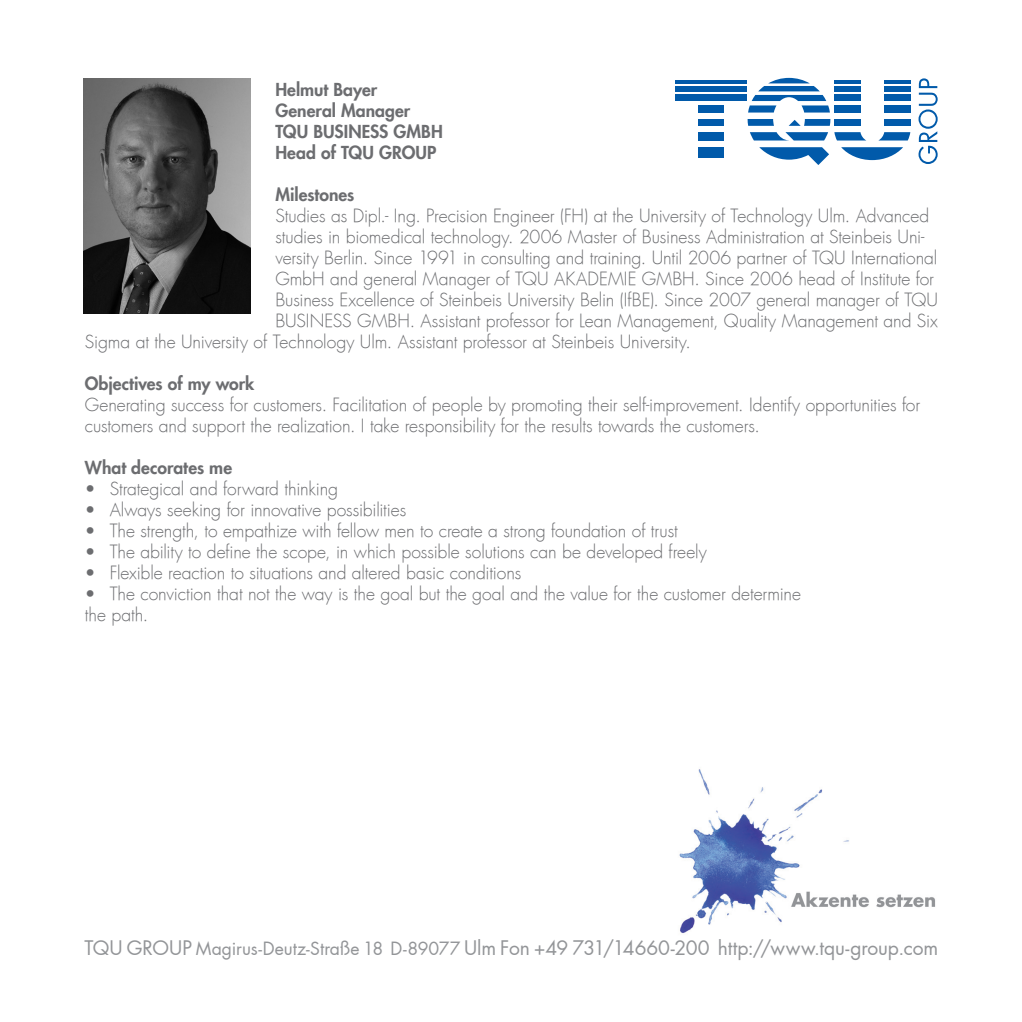
<style>
.page{position:relative;width:1022px;height:1022px;background:#fff}
.page>*{position:absolute;margin:0;border:0;box-sizing:border-box;transform-origin:0 0}
.t1{font:19.25px "Futura";letter-spacing:-.005em;color:#939598}
.t2{font:300 17.5px/21px "Futura";letter-spacing:-.005em;color:#6c6d70}
.t3{font:800 17.5px/21px "Futura LT";color:#6c6d70}
.s1{font-size:17.5px}
</style>
<div class="page">
<svg style="left:918px;top:78px;width:20px;height:86px"></svg>
<svg style="left:748px;top:78px;width:82px;height:35px"></svg>
<svg style="left:748px;top:119px;width:82px;height:7px"></svg>
<svg style="left:750px;top:132px;width:78px;height:9px"></svg>
<svg style="left:878px;top:132px;width:32px;height:9px"></svg>
<hr style="left:675px;top:80px;width:71px;height:3px;background:#015aaa">
<div style="left:675px;top:86px;width:71px;height:5px;background:#015aaa"></div>
<div style="left:675px;top:95px;width:71px;height:6px;background:#015aaa"></div>
<div style="left:698px;top:105px;width:25px;height:8px;background:#015aaa"></div>
<div style="left:698px;top:119px;width:25px;height:7px;background:#015aaa"></div>
<div style="left:698px;top:132px;width:25px;height:9px;background:#015aaa"></div>
<div style="left:698px;top:147px;width:25px;height:11px;background:#015aaa"></div>
<hr style="left:884px;top:80px;width:26px;height:3px;background:#015aaa">
<div style="left:884px;top:86px;width:26px;height:5px;background:#015aaa"></div>
<div style="left:884px;top:95px;width:26px;height:6px;background:#015aaa"></div>
<div style="left:884px;top:105px;width:26px;height:8px;background:#015aaa"></div>
<div style="left:884px;top:119px;width:26px;height:7px;background:#015aaa"></div>
<svg style="left:841px;top:147px;width:62px;height:13px"></svg>
<svg style="left:834px;top:132px;width:32px;height:9px"></svg>
<hr style="left:834px;top:80px;width:26px;height:3px;background:#015aaa">
<div style="left:834px;top:86px;width:26px;height:5px;background:#015aaa"></div>
<div style="left:834px;top:95px;width:26px;height:6px;background:#015aaa"></div>
<div style="left:834px;top:105px;width:26px;height:8px;background:#015aaa"></div>
<div style="left:834px;top:119px;width:26px;height:7px;background:#015aaa"></div>
<svg style="left:759px;top:147px;width:70px;height:18px"></svg>
<img style="left:679px;top:769px;width:256px;height:164px">
<img style="left:83px;top:79px;width:168px;height:234px">
<p class="t3" style="left:275px;top:79px;width:169px">Helmut Bayer<br>General Manager<br>TQU BUSINESS GMBH<br>Head of TQU GROUP</p>
<p class="t3" style="left:275px;top:184px;width:80px">Milestones</p>
<p class="t2" style="left:275px;top:206px;width:655px">Studies as Dipl.- Ing. Precision Engineer (FH) at the University of Technology Ulm. Advanced</p>
<p class="t2" style="left:275px;top:227px;width:651px">studies in biomedical technology. 2006 Master of Business Administration at Steinbeis Uni-</p>
<p class="t2" style="left:275px;top:248px;width:663px">versity Berlin. Since 1991 in consulting and training. Until 2006 partner of TQU International</p>
<p class="t2" style="left:275px;top:269px;width:660px">GmbH and general Manager of TQU AKADEMIE GMBH. Since 2006 head of Institute for</p>
<p class="t2" style="left:275px;top:290px;width:664px">Business Excellence of Steinbeis University Belin (IfBE). Since 2007 general manager of TQU</p>
<p class="t2" style="left:275px;top:311px;width:664px">BUSINESS GMBH. Assistant professor for Lean Management, Quality Management and Six</p>
<p class="t2" style="left:85px;top:332px;width:608px">Sigma at the University of Technology Ulm. Assistant professor at Steinbeis University.</p>
<p class="t3" style="left:85px;top:373px;width:171px">Objectives of my work</p>
<p class="t2" style="left:85px;top:395px;width:837px">Generating success for customers. Facilitation of people by promoting their self-improvement. Identify opportunities for customers and support the realization. I take responsibility for the results towards the customers.</p>
<p class="t3" style="left:85px;top:457px;width:149px">What decorates me</p>
<p class="t2" style="left:85px;top:479px;width:255px">• Strategical and forward thinking</p>
<p class="t2" style="left:85px;top:500px;width:323px">• Always seeking for innovative possibilities</p>
<p class="t2" style="left:85px;top:521px;width:594px">• The strength, to empathize with fellow men to create a strong foundation of trust</p>
<p class="t2" style="left:85px;top:542px;width:623px">• The ability to define the scope, in which possible solutions can be developed freely</p>
<p class="t2" style="left:85px;top:563px;width:438px">• Flexible reaction to situations and altered basic conditions</p>
<p class="t2" style="left:85px;top:584px;width:718px">• The conviction that not the way is the goal but the goal and the value for the customer determine the path.</p>
<p class="t1" style="left:85px;top:935px;width:855px">TQU GROUP <span class="s1">Magirus-Deutz-Straße 18 D-89077</span> Ulm Fon +49 731/14660-200 http://www.tqu-group.com</p>
</div>
